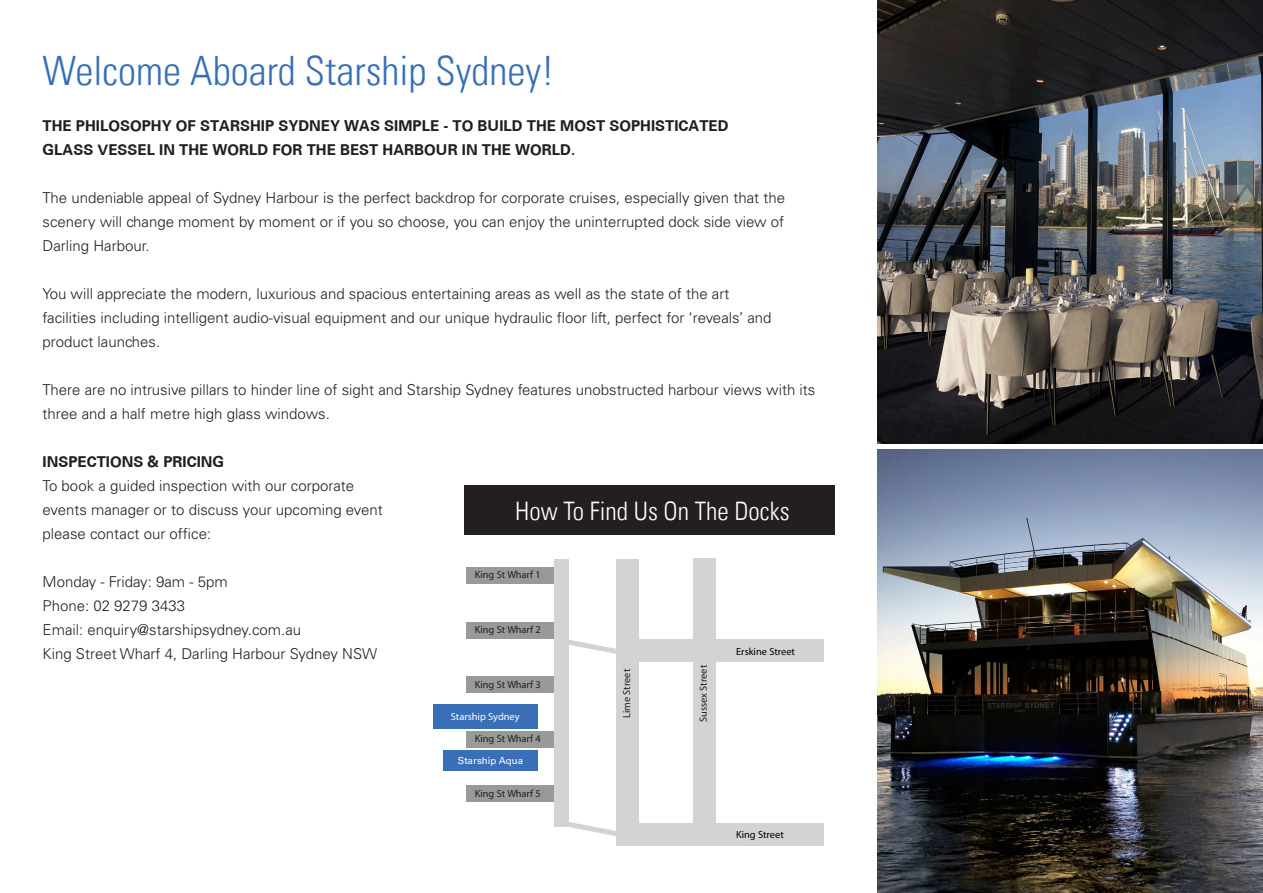
<style>
.page{position:relative;width:1263px;height:893px;background:#fff}
.page>*{position:absolute;margin:0;border:0;box-sizing:border-box;transform-origin:0 0}
.t1{font:300 condensed 40.5px "Univers LT";color:#376fb7}
.t2{font:300 condensed 25.5px "Univers LT";color:#fff}
.t3{font:300 15px/24px "Univers";color:#231f20}
.t4{font:700 15px/24px "Univers CE";color:#231f20}
.t5{font:10.35px "Myriad Pro";color:#231f20}
.t6{font:10.35px "Myriad Pro";color:#000001}
.t7{font:10.35px "Myriad Pro";color:#fff}
.t8{font:9.75px "Univers";color:#fff}
.s1{color:#396fb7}
</style>
<div class="page">
<div style="left:464px;top:486px;width:370px;height:49px;background:#231f20"></div>
<img style="left:877px;top:0;width:386px;height:443px">
<img style="left:877px;top:450px;width:386px;height:443px">
<div style="left:467px;top:567px;width:91px;height:17px;background:#989a9a"></div>
<div style="left:467px;top:622px;width:91px;height:16px;background:#989a9a"></div>
<div style="left:467px;top:677px;width:91px;height:16px;background:#989a9a"></div>
<div style="left:467px;top:731px;width:91px;height:16px;background:#989a9a"></div>
<div style="left:467px;top:786px;width:91px;height:16px;background:#989a9a"></div>
<div style="left:554px;top:559px;width:14px;height:267px;background:#d2d3d2"></div>
<div style="left:616px;top:559px;width:23px;height:281px;background:#d2d3d2"></div>
<div style="left:693px;top:559px;width:23px;height:278px;background:#d2d3d2"></div>
<div style="left:621px;top:640px;width:203px;height:22px;background:#d2d3d2"></div>
<svg style="left:568px;top:638px;width:48px;height:18px"></svg>
<svg style="left:558px;top:820px;width:58px;height:16px"></svg>
<div style="left:616px;top:824px;width:208px;height:22px;background:#d2d3d2"></div>
<div style="left:433px;top:704px;width:104px;height:24px;background:#396fb7"></div>
<div style="left:443px;top:750px;width:94px;height:21px;background:#396fb7"></div>
<p class="t1" style="left:43px;top:47px;width:514px">Welcome Aboard <span class="s1">Star</span>ship Sydney!</p>
<p class="t4" style="left:43px;top:114px;width:687px">THE PHILOSOPHY OF STARSHIP SYDNEY WAS SIMPLE - TO BUILD THE MOST SOPHISTICATED<br>GLASS VESSEL IN THE WORLD FOR THE BEST HARBOUR IN THE WORLD.</p>
<p class="t3" style="left:43px;top:186px;width:744px;text-align:justify">The undeniable appeal of Sydney Harbour is the perfect backdrop for corporate cruises, especially given that the scenery will change moment by moment or if you so choose, you can enjoy the uninterrupted dock side view of Darling Harbour.</p>
<p class="t3" style="left:43px;top:282px;width:730px">You will appreciate the modern, luxurious and spacious entertaining areas as well as the state of the art facilities including intelligent audio-visual equipment and our unique hydraulic floor lift, perfect for ‘reveals’ and product launches.</p>
<p class="t3" style="left:43px;top:378px;width:774px">There are no intrusive pillars to hinder line of sight and Starship Sydney features unobstructed harbour views with its three and a half metre high glass windows.</p>
<p class="t4" style="left:43px;top:450px;width:183px">INSPECTIONS &amp; PRICING</p>
<p class="t3" style="left:43px;top:474px;width:342px">To book a guided inspection with our corporate events manager or to discuss your upcoming event please contact our office:</p>
<p class="t3" style="left:43px;top:570px;width:187px">Monday - Friday: 9am - 5pm</p>
<p class="t3" style="left:43px;top:594px;width:144px">Phone: 02 9279 3433</p>
<p class="t3" style="left:43px;top:618px;width:260px">Email: enquiry@starshipsydney.com.au</p>
<p class="t3" style="left:43px;top:642px;width:336px">King Street Wharf 4, Darling Harbour Sydney NSW</p>
<p class="t2" style="left:515px;top:495px;width:276px">How To Find Us On The Docks</p>
<p class="t5" style="left:475px;top:569px;width:67px">King St Wharf 1</p>
<p class="t5" style="left:475px;top:623px;width:67px">King St Wharf 2</p>
<p class="t6" style="left:736px;top:645px;width:60px">Erskine Street</p>
<p class="t5" style="left:475px;top:678px;width:67px">King St Wharf 3</p>
<p class="t7" style="left:451px;top:710px;width:70px">Starship Sydney</p>
<p class="t5" style="left:475px;top:732px;width:67px">King St Wharf 4</p>
<p class="t8" style="left:458px;top:755px;width:67px">Starship Aqua</p>
<p class="t5" style="left:475px;top:787px;width:67px">King St Wharf 5</p>
<p class="t5" style="left:620px;top:718px;width:51px;rotate:-90deg">Lime Street</p>
<p class="t5" style="left:697px;top:722px;width:58px;rotate:-90deg">Sussex Street</p>
<p class="t6" style="left:736px;top:828px;width:49px">King Street</p>
</div>
